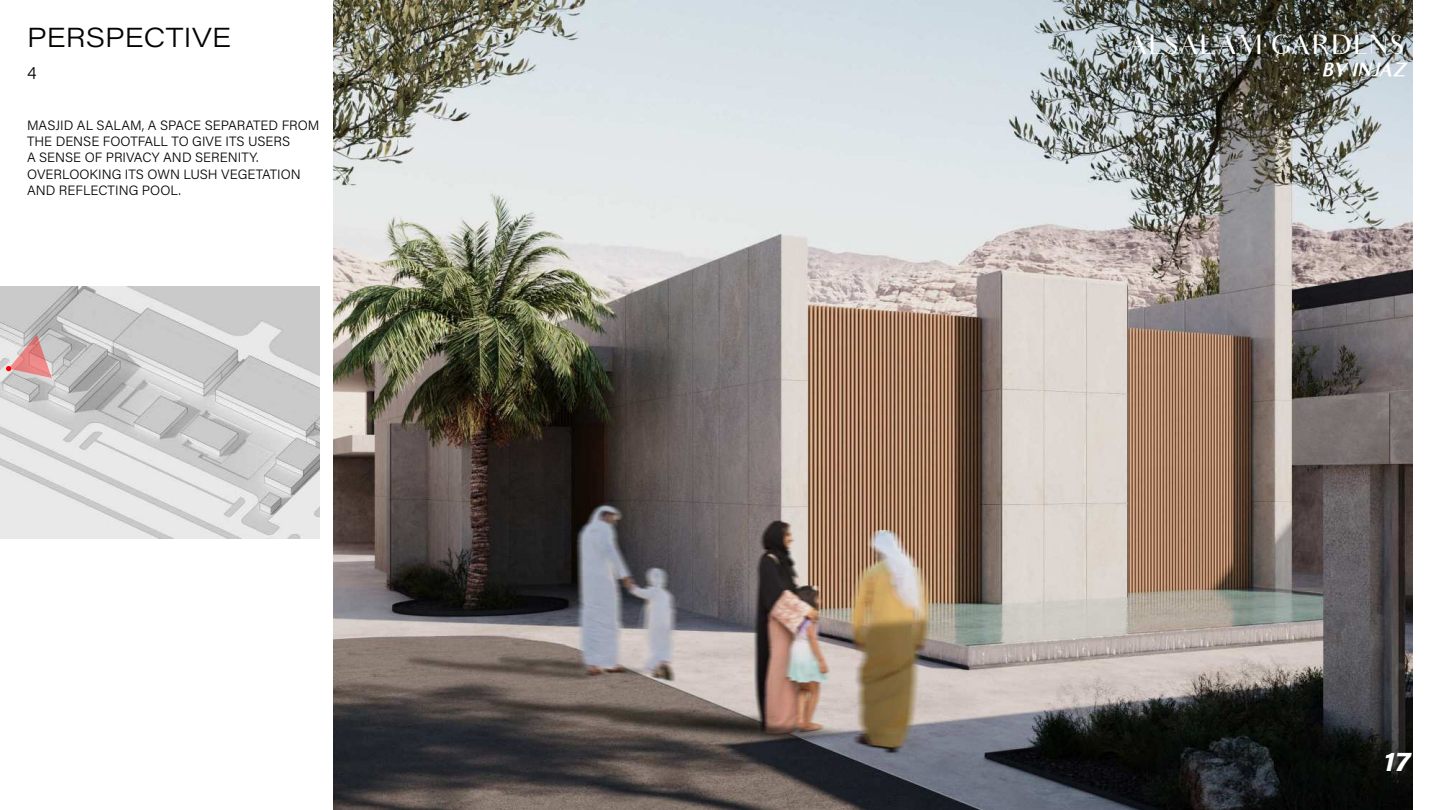
<style>
.page{position:relative;width:1440px;height:810px;background:#fff}
.page>*{position:absolute;margin:0;border:0;box-sizing:border-box;transform-origin:0 0}
.t1{font:27px "Audrey";color:#fff}
.t2{font:27px "Acumin Variable Concept";letter-spacing:.125em;color:#040503}
.t3{font:27px "Acumin Variable Concept";color:#fff}
.t4{font:italic 700 18px "Audrey";letter-spacing:-.02em;color:#fff}
.t5{font:18px "Acumin Variable Concept";color:#040503}
.t6{font:13.5px "Acumin Variable Concept";letter-spacing:.005em;color:#040503}
</style>
<div class="page">
<img style="left:0;top:286px;width:320px;height:252px">
<img style="left:333px;top:0;width:1080px;height:810px">
<svg style="left:6px;top:334px;width:46px;height:44px;background:#dbadad"></svg>
<p class="t2" style="left:27px;top:19px;width:202px">PERSPECTIVE</p>
<p class="t5" style="left:27px;top:61px;width:11px">4</p>
<p class="t6" style="left:27px;top:116px;width:294px">MASJID AL SALAM, A SPACE SEPARATED FROM</p>
<p class="t6" style="left:27px;top:132px;width:265px">THE DENSE FOOTFALL TO GIVE ITS USERS</p>
<p class="t6" style="left:27px;top:148px;width:233px">A SENSE OF PRIVACY AND SERENITY.</p>
<p class="t6" style="left:27px;top:165px;width:275px">OVERLOOKING ITS OWN LUSH VEGETATION</p>
<p class="t6" style="left:27px;top:181px;width:155px">AND REFLECTING POOL.</p>
<p class="t1" style="left:1127px;top:30px;width:280px">ALSALAM GARDENS</p>
<p class="t4" style="left:1322px;top:59px;width:85px">BY INJAZ</p>
<h1 class="t3" style="left:1384px;top:743px;width:26px">17</h1>
</div>
